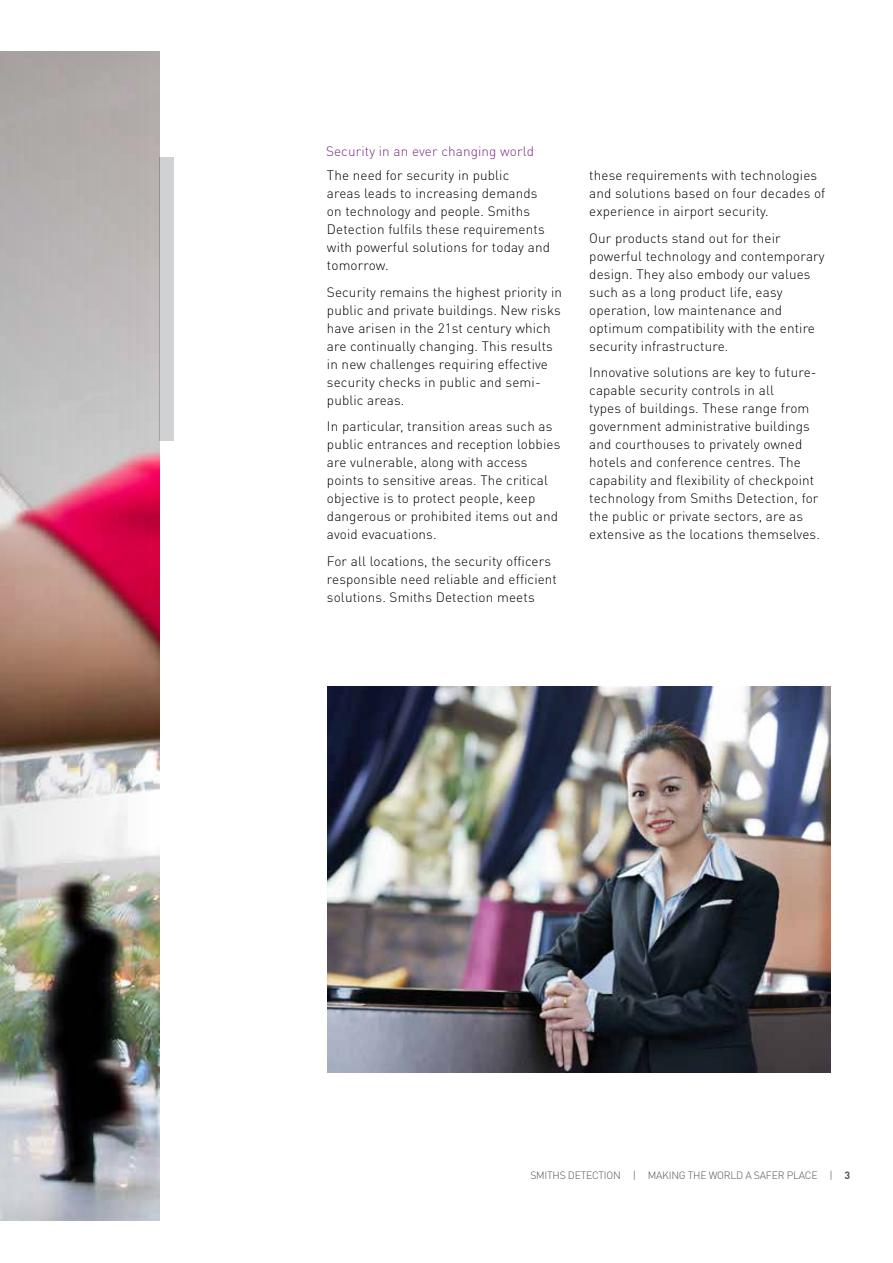
<style>
.page{position:relative;width:893px;height:1263px;background:#fff}
.page>*{position:absolute;margin:0;border:0;box-sizing:border-box;transform-origin:0 0}
.t1{font:300 13.5px/18px "DIN Pro";letter-spacing:.01em;color:#000}
.t2{font:300 13.5px "DIN Pro";letter-spacing:.01em;color:#7c2b83}
.t3{font:300 10.5px "DIN Pro";letter-spacing:-.025em;color:#52555b}
.s1{font-weight:700}
</style>
<div class="page">
<img style="left:0;top:52px;width:158px;height:1168px">
<div style="left:159px;top:157px;width:15px;height:283px;background:#cfd1d2"></div>
<img style="left:327px;top:686px;width:503px;height:386px">
<p class="t2" style="left:326px;top:142px;width:210px">Security in an ever changing world</p>
<p class="t1" style="left:327px;top:166px;width:225px">The need for security in public<br>areas leads to increasing demands on technology and people. Smiths<br>Detection fulfils these requirements with powerful solutions for today and tomorrow.</p>
<p class="t1" style="left:327px;top:282px;width:237px">Security remains the highest priority in public and private buildings. New risks have arisen in the 21st century which are continually changing. This results in new challenges requiring effective security checks in public and semi&shy;public areas.</p>
<p class="t1" style="left:327px;top:417px;width:235px">In particular, transition areas such as public entrances and reception lobbies are vulnerable, along with access points to sensitive areas. The critical objective is to protect people, keep dangerous or prohibited items out and avoid evacuations.</p>
<p class="t1" style="left:327px;top:551px;width:232px">For all locations, the security officers responsible need reliable and efficient solutions. Smiths Detection meets</p>
<p class="t1" style="left:589px;top:166px;width:238px">these requirements with technologies and solutions based on four decades of experience in airport security.</p>
<p class="t1" style="left:589px;top:228px;width:237px">Our products stand out for their powerful technology and contemporary design. They also embody our values such as a long product life, easy operation, low maintenance and optimum compatibility with the entire security infrastructure.</p>
<p class="t1" style="left:589px;top:363px;width:232px">Innovative solutions are key to future&shy;capable security controls in all<br>types of buildings. These range from government administrative buildings and courthouses to privately owned hotels and conference centres. The capability and flexibility of checkpoint technology from Smiths Detection, for the public or private sectors, are as extensive as the locations themselves.</p>
<p class="t3" style="left:530px;top:1168px;width:321px">SMITHS DETECTION | MAKING THE WORLD A SAFER PLACE | <span class="s1">3</span></p>
</div>
